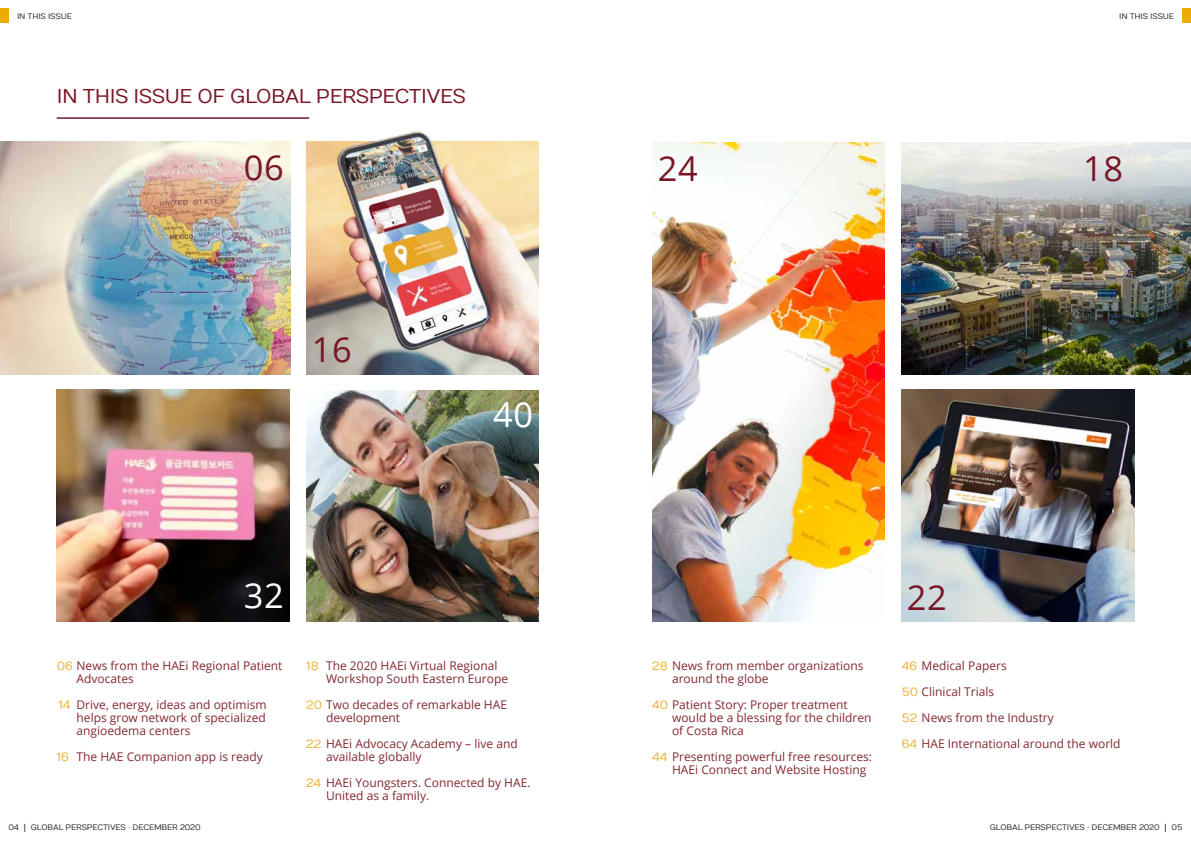
<style>
.page{position:relative;width:1191px;height:842px;background:#fff}
.page>*{position:absolute;margin:0;border:0;box-sizing:border-box;transform-origin:0 0}
.t1{font:34.4px "Open Sans";letter-spacing:.02em;color:#791527}
.t2{font:34.4px "Open Sans";color:#fff}
.t3{font:20px "Numans";letter-spacing:-.025em;color:#791527}
.t4{font:12px/13px "Open Sans";color:#832931}
.t5{font:8px "Numans";letter-spacing:-.02em;color:#282829}
.s1{font-family:"Numans";color:#eeb331}
</style>
<div class="page">
<img style="left:306px;top:391px;width:233px;height:231px">
<img style="left:901px;top:142px;width:290px;height:233px">
<img style="left:901px;top:389px;width:233px;height:233px">
<img style="left:0;top:142px;width:290px;height:232px">
<div style="left:0;top:9px;width:9px;height:14px;background:#ebab02"></div>
<div style="left:1182px;top:9px;width:9px;height:14px;background:#ebab02"></div>
<hr style="left:57px;top:117px;width:252px;height:2px;background:#791527">
<img style="left:306px;top:131px;width:233px;height:243px">
<img style="left:652px;top:142px;width:232px;height:479px">
<img style="left:57px;top:389px;width:232px;height:233px">
<p class="t5" style="left:17px;top:12px;width:56px">IN THIS ISSUE</p>
<p class="t5" style="left:1119px;top:12px;width:56px">IN THIS ISSUE</p>
<h2 class="t3" style="left:57px;top:85px;width:411px">IN THIS ISSUE OF GLOBAL PERSPECTIVES</h2>
<h1 class="t1" style="left:244px;top:144px;width:42px">06</h1>
<h1 class="t1" style="left:312px;top:326px;width:42px">16</h1>
<h1 class="t2" style="left:493px;top:391px;width:42px">40</h1>
<h1 class="t1" style="left:657px;top:145px;width:42px">24</h1>
<h1 class="t2" style="left:244px;top:573px;width:42px">18</h1>
<h1 class="t2" style="left:244px;top:572px;width:42px">32</h1>
<h1 class="t1" style="left:906px;top:574px;width:42px">22</h1>
<h1 class="t1" style="left:1083px;top:145px;width:42px">18</h1>
<p class="t4" style="left:77px;top:659px;width:207px;text-indent:-20px"><span class="s1">06</span> News from the HAEi Regional Patient<br>Advocates</p>
<p class="t4" style="left:77px;top:698px;width:192px;text-align:justify;text-indent:-18px"><span class="s1">14</span> Drive, energy, ideas and optimism helps grow network of specialized angioedema centers</p>
<p class="t4" style="left:57px;top:750px;width:208px"><span class="s1">16</span> The HAE Companion app is ready</p>
<p class="t4" style="left:326px;top:659px;width:183px;text-indent:-20px"><span class="s1">18</span> The 2020 HAEi Virtual Regional<br>Workshop South Eastern Europe</p>
<p class="t4" style="left:326px;top:698px;width:182px;text-indent:-20px"><span class="s1">20</span> Two decades of remarkable HAE development</p>
<p class="t4" style="left:326px;top:737px;width:193px;text-indent:-20px"><span class="s1">22</span> HAEi Advocacy Academy – live and available globally</p>
<p class="t4" style="left:326px;top:776px;width:206px;text-indent:-20px"><span class="s1">24</span> HAEi Youngsters. Connected by HAE.<br>United as a family.</p>
<p class="t4" style="left:672px;top:659px;width:193px;text-indent:-20px"><span class="s1">28</span> News from member organizations around the globe</p>
<p class="t4" style="left:672px;top:698px;width:201px;text-indent:-20px"><span class="s1">40</span> Patient Story: Proper treatment would be a blessing for the children of Costa Rica</p>
<p class="t4" style="left:672px;top:750px;width:201px;text-indent:-20px"><span class="s1">44</span> Presenting powerful free resources:<br>HAEi Connect and Website Hosting</p>
<p class="t4" style="left:901px;top:652px;width:220px;line-height:26px"><span class="s1">46</span> Medical Papers<br><span class="s1">50</span> Clinical Trials<br><span class="s1">52</span> News from the Industry<br><span class="s1">64</span> HAE International around the world</p>
<p class="t5" style="left:9px;top:822px;width:194px">04 ⎮ GLOBAL PERSPECTIVES · DECEMBER 2020</p>
<p class="t5" style="left:990px;top:822px;width:194px">GLOBAL PERSPECTIVES · DECEMBER 2020 ⎮ 05</p>
</div>
